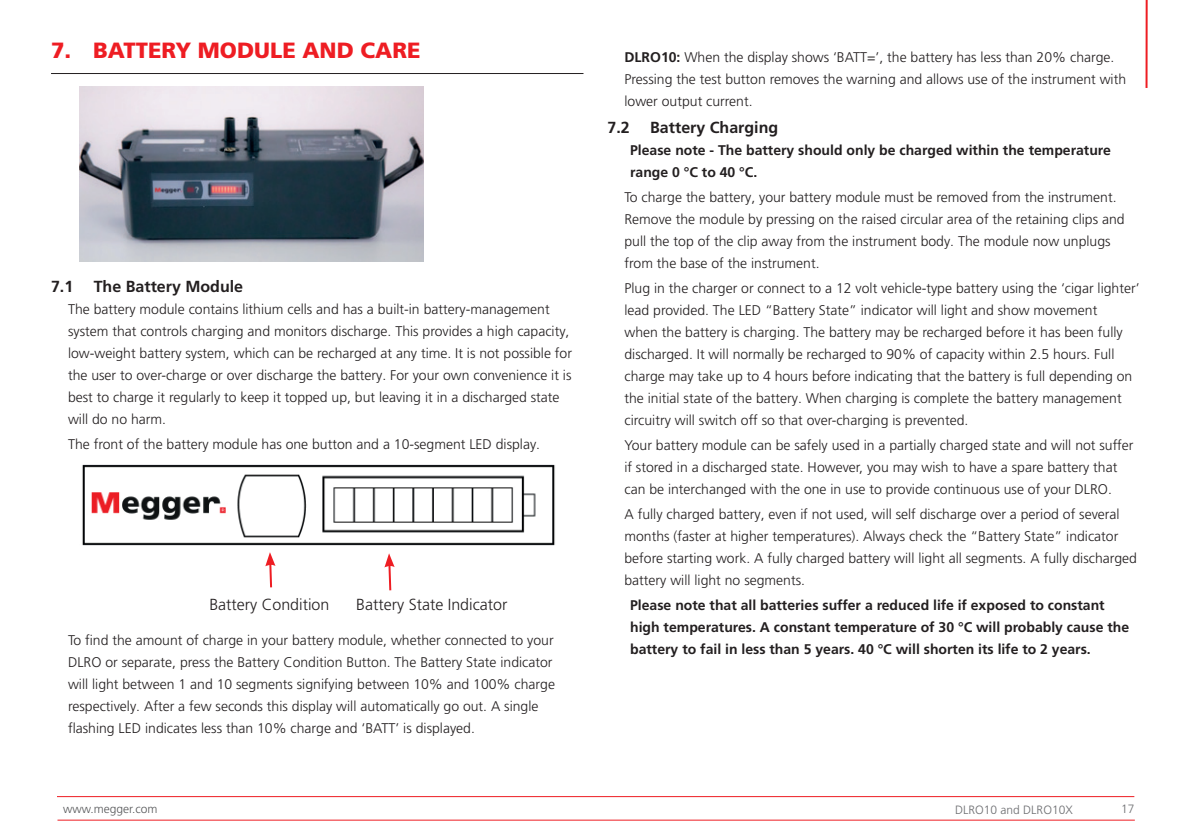
<style>
.page{position:relative;width:1191px;height:840px;background:#fff}
.page>*{position:absolute;margin:0;border:0;box-sizing:border-box;transform-origin:0 0}
.t1{font:900 22px "Frutiger LT Pro";color:#ee1d23}
.t2{font:700 16px "Frutiger LT Pro";color:#231f20}
.t3{font:300 16px "Frutiger LT Pro";color:#231f20}
.t4{font:300 14px/22px "Frutiger LT Pro";color:#231f20}
.t5{font:700 14px/22px "Frutiger LT Pro";color:#231f20}
.t6{font:300 12px "Frutiger LT Pro";color:#6c6d70}
.t7{font:300 12px "Frutiger LT Pro";color:#57585a}
.s1{font-weight:700}
</style>
<div class="page">
<hr style="left:1145px;top:0;width:2px;height:88px;background:#ee1d23">
<hr style="left:57px;top:795px;width:1077px;height:1px;background:#ee1d23">
<hr style="left:57px;top:819px;width:1077px;height:1px;background:#ee1d23">
<hr style="left:51px;top:73px;width:532px;height:1px;background:#231f20">
<img style="left:79px;top:87px;width:344px;height:174px">
<img style="left:82px;top:464px;width:473px;height:82px">
<svg style="left:265px;top:552px;width:10px;height:36px"></svg>
<svg style="left:384px;top:553px;width:10px;height:38px"></svg>
<h1 class="t1" style="left:51px;top:37px;width:371px">7. BATTERY MODULE AND CARE</h1>
<p class="t2" style="left:51px;top:276px;width:24px">7.1</p>
<p class="t2" style="left:94px;top:276px;width:151px">The Battery Module</p>
<p class="t4" style="left:68px;top:298px;width:505px">The battery module contains lithium cells and has a built-in battery-management system that controls charging and monitors discharge. This provides a high capacity, low-weight battery system, which can be recharged at any time. It is not possible for the user to over-charge or over discharge the battery. For your own convenience it is best to charge it regularly to keep it topped up, but leaving it in a discharged state will do no harm.</p>
<p class="t4" style="left:68px;top:432px;width:473px">The front of the battery module has one button and a 10-segment LED display.</p>
<p class="t3" style="left:209px;top:594px;width:122px">Battery Condition</p>
<p class="t3" style="left:356px;top:594px;width:153px">Battery State Indicator</p>
<p class="t4" style="left:68px;top:629px;width:488px">To find the amount of charge in your battery module, whether connected to your DLRO or separate, press the Battery Condition Button. The Battery State indicator will light between 1 and 10 segments signifying between 10% and 100% charge respectively. After a few seconds this display will automatically go out. A single flashing LED indicates less than 10% charge and ‘BATT’ is displayed.</p>
<p class="t4" style="left:624px;top:46px;width:503px"><span class="s1">DLRO10:</span> When the display shows ‘BATT=’, the battery has less than 20% charge.<br>Pressing the test button removes the warning and allows use of the instrument with lower output current.</p>
<p class="t2" style="left:607px;top:118px;width:24px">7.2</p>
<p class="t2" style="left:650px;top:118px;width:130px">Battery Charging</p>
<p class="t5" style="left:630px;top:139px;width:482px">Please note - The battery should only be charged within the temperature range 0 °C to 40 °C.</p>
<p class="t4" style="left:624px;top:186px;width:501px">To charge the battery, your battery module must be removed from the instrument.<br>Remove the module by pressing on the raised circular area of the retaining clips and pull the top of the clip away from the instrument body. The module now unplugs from the base of the instrument.</p>
<p class="t4" style="left:624px;top:277px;width:516px">Plug in the charger or connect to a 12 volt vehicle-type battery using the ‘cigar lighter’ lead provided. The LED “Battery State” indicator will light and show movement<br>when the battery is charging. The battery may be recharged before it has been fully discharged. It will normally be recharged to 90% of capacity within 2.5 hours. Full charge may take up to 4 hours before indicating that the battery is full depending on the initial state of the battery. When charging is complete the battery management circuitry will switch off so that over-charging is prevented.</p>
<p class="t4" style="left:624px;top:434px;width:510px">Your battery module can be safely used in a partially charged state and will not suffer if stored in a discharged state. However, you may wish to have a spare battery that can be interchanged with the one in use to provide continuous use of your DLRO.</p>
<p class="t4" style="left:624px;top:503px;width:514px">A fully charged battery, even if not used, will self discharge over a period of several months (faster at higher temperatures). Always check the “Battery State” indicator before starting work. A fully charged battery will light all segments. A fully discharged battery will light no segments.</p>
<p class="t5" style="left:630px;top:593px;width:500px">Please note that all batteries suffer a reduced life if exposed to constant high temperatures. A constant temperature of 30 °C will probably cause the battery to fail in less than 5 years. 40 °C will shorten its life to 2 years.</p>
<p class="t7" style="left:63px;top:801px;width:96px">www.megger.com</p>
<p class="t6" style="left:955px;top:802px;width:119px">DLRO10 and DLRO10X</p>
<p class="t6" style="left:1121px;top:801px;width:15px">17</p>
</div>
